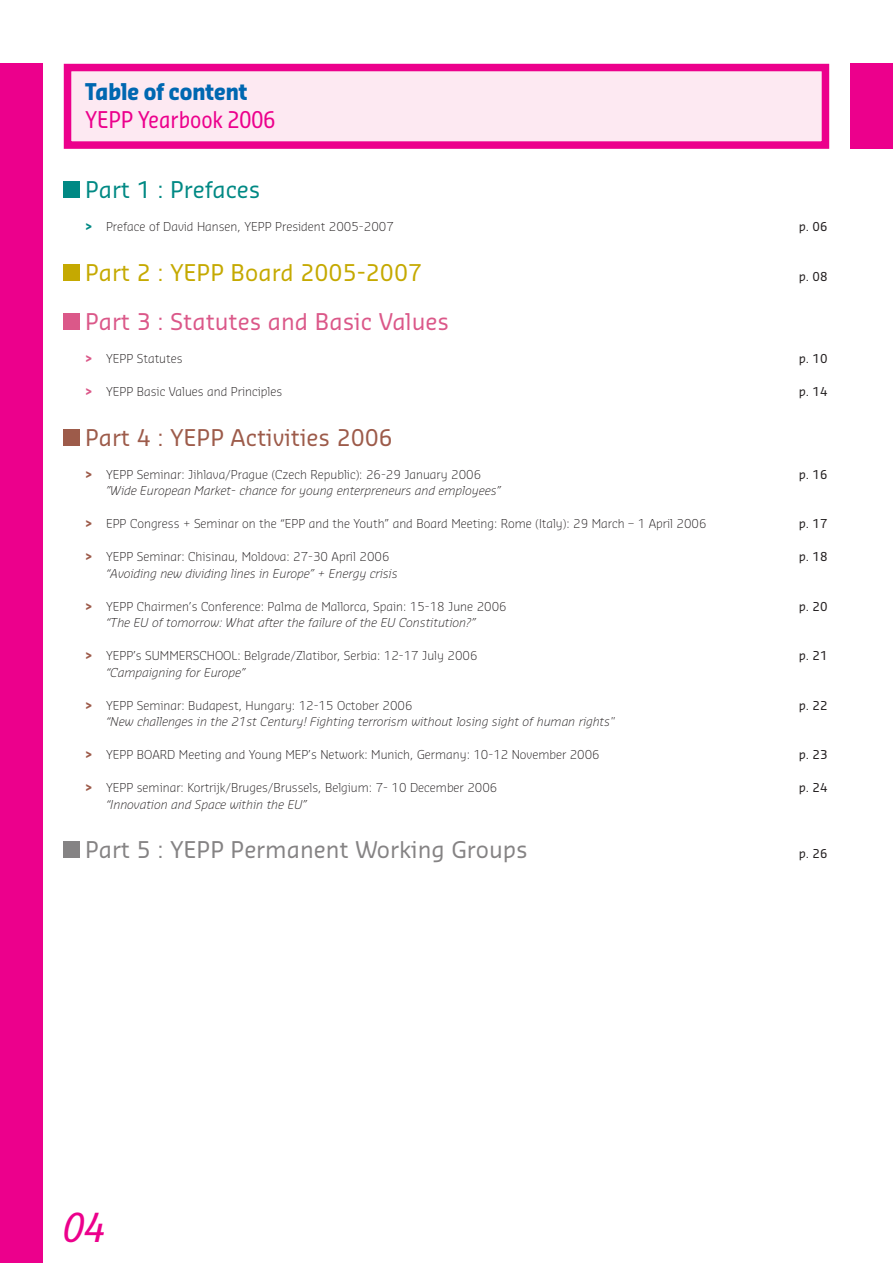
<style>
.page{position:relative;width:893px;height:1263px;background:#fff}
.page>*{position:absolute;margin:0;border:0;box-sizing:border-box;transform-origin:0 0}
.t1{font:italic 39px "Sansa Con";color:#ec008c}
.t2{font:22.5px "Sansa";color:#858384}
.t3{font:22.5px "Sansa";color:#db5889}
.t4{font:22.5px "Sansa";color:#c5a901}
.t5{font:22.5px "Sansa";color:#9d5b4a}
.t6{font:22.5px "Sansa Con";color:#ec008c}
.t7{font:700 22.5px "Sansa Con";color:#0067b1}
.t8{font:22.5px "Sansa";color:#008984}
.t9{font:300 12px "Sansa";color:#231f20}
.t10{font:italic 300 12px "Sansa";color:#231f20}
.t11{font:12px "Sansa";color:#231f20}
.s1{font-weight:700;color:#008984}
.s2{font-weight:700;color:#db5889}
.s3{font-weight:700;color:#9d5b4a}
</style>
<div class="page">
<div style="left:68px;top:68px;width:757px;height:77px;background:#fde9f2"></div>
<div style="left:64px;top:64px;width:765px;height:85px;border:8px solid #ec008c"></div>
<div style="left:64px;top:182px;width:16px;height:16px;background:#008984"></div>
<div style="left:64px;top:314px;width:16px;height:16px;background:#db5889"></div>
<div style="left:64px;top:264px;width:16px;height:17px;background:#c5a901"></div>
<div style="left:64px;top:429px;width:16px;height:17px;background:#9d5b4a"></div>
<div style="left:850px;top:64px;width:43px;height:85px;background:#ec008c"></div>
<div style="left:0;top:64px;width:43px;height:1199px;background:#ec008c"></div>
<div style="left:64px;top:842px;width:16px;height:16px;background:#858384"></div>
<h2 class="t7" style="left:85px;top:83px;width:164px">Table of content</h2>
<h2 class="t6" style="left:85px;top:111px;width:192px">YEPP Yearbook 2006</h2>
<h2 class="t8" style="left:85px;top:181px;width:177px">Part 1 : Prefaces</h2>
<p class="t9" style="left:85px;top:222px;width:310px"><span class="s1">&gt;</span> Preface of David Hansen, YEPP President 2005-2007</p>
<p class="t11" style="left:799px;top:222px;width:30px">p. 06</p>
<h2 class="t4" style="left:85px;top:264px;width:339px">Part 2 : YEPP Board 2005-2007</h2>
<p class="t11" style="left:799px;top:272px;width:30px">p. 08</p>
<h2 class="t3" style="left:85px;top:313px;width:366px">Part 3 : Statutes and Basic Values</h2>
<p class="t9" style="left:85px;top:354px;width:99px"><span class="s2">&gt;</span> YEPP Statutes</p>
<p class="t11" style="left:799px;top:354px;width:30px">p. 10</p>
<p class="t9" style="left:85px;top:387px;width:199px"><span class="s2">&gt;</span> YEPP Basic Values and Principles</p>
<p class="t11" style="left:799px;top:387px;width:30px">p. 14</p>
<h2 class="t5" style="left:85px;top:429px;width:309px">Part 4 : YEPP Activities 2006</h2>
<p class="t9" style="left:85px;top:470px;width:398px"><span class="s3">&gt;</span> YEPP Seminar: Jihlava/Prague (Czech Republic): 26-29 January 2006</p>
<p class="t11" style="left:799px;top:470px;width:30px">p. 16</p>
<p class="t10" style="left:106px;top:486px;width:396px">”Wide European Market- chance for young enterpreneurs and employees”</p>
<p class="t9" style="left:85px;top:519px;width:623px"><span class="s3">&gt;</span> EPP Congress + Seminar on the “EPP and the Youth” and Board Meeting: Rome (Italy): 29 March – 1 April 2006</p>
<p class="t11" style="left:799px;top:519px;width:30px">p. 17</p>
<p class="t9" style="left:85px;top:552px;width:306px"><span class="s3">&gt;</span> YEPP Seminar: Chisinau, Moldova: 27-30 April 2006</p>
<p class="t11" style="left:799px;top:552px;width:30px">p. 18</p>
<p class="t10" style="left:106px;top:569px;width:293px">“Avoiding new dividing lines in Europe” + Energy crisis</p>
<p class="t9" style="left:85px;top:602px;width:423px"><span class="s3">&gt;</span> YEPP Chairmen’s Conference: Palma de Mallorca, Spain: 15-18 June 2006</p>
<p class="t11" style="left:799px;top:602px;width:30px">p. 20</p>
<p class="t10" style="left:106px;top:618px;width:371px">“The EU of tomorrow: What after the failure of the EU Constitution?”</p>
<p class="t9" style="left:85px;top:651px;width:394px"><span class="s3">&gt;</span> YEPP’s SUMMERSCHOOL: Belgrade/Zlatibor, Serbia: 12-17 July 2006</p>
<p class="t11" style="left:799px;top:651px;width:30px">p. 21</p>
<p class="t10" style="left:106px;top:668px;width:141px">“Campaigning for Europe”</p>
<p class="t9" style="left:85px;top:701px;width:329px"><span class="s3">&gt;</span> YEPP Seminar: Budapest, Hungary: 12-15 October 2006</p>
<p class="t11" style="left:799px;top:701px;width:30px">p. 22</p>
<p class="t10" style="left:106px;top:717px;width:511px">“New challenges in the 21st Century! Fighting terrorism without losing sight of human rights"</p>
<p class="t9" style="left:85px;top:750px;width:516px"><span class="s3">&gt;</span> YEPP BOARD Meeting and Young MEP’s Network: Munich, Germany: 10-12 November 2006</p>
<p class="t11" style="left:799px;top:750px;width:30px">p. 23</p>
<p class="t9" style="left:85px;top:783px;width:414px"><span class="s3">&gt;</span> YEPP seminar: Kortrijk/Bruges/Brussels, Belgium: 7- 10 December 2006</p>
<p class="t11" style="left:799px;top:783px;width:30px">p. 24</p>
<p class="t10" style="left:106px;top:800px;width:202px">“Innovation and Space within the EU”</p>
<h2 class="t2" style="left:85px;top:841px;width:444px">Part 5 : YEPP Permanent Working Groups</h2>
<p class="t11" style="left:799px;top:849px;width:30px">p. 26</p>
<h1 class="t1" style="left:63px;top:1213px;width:43px">04</h1>
</div>
